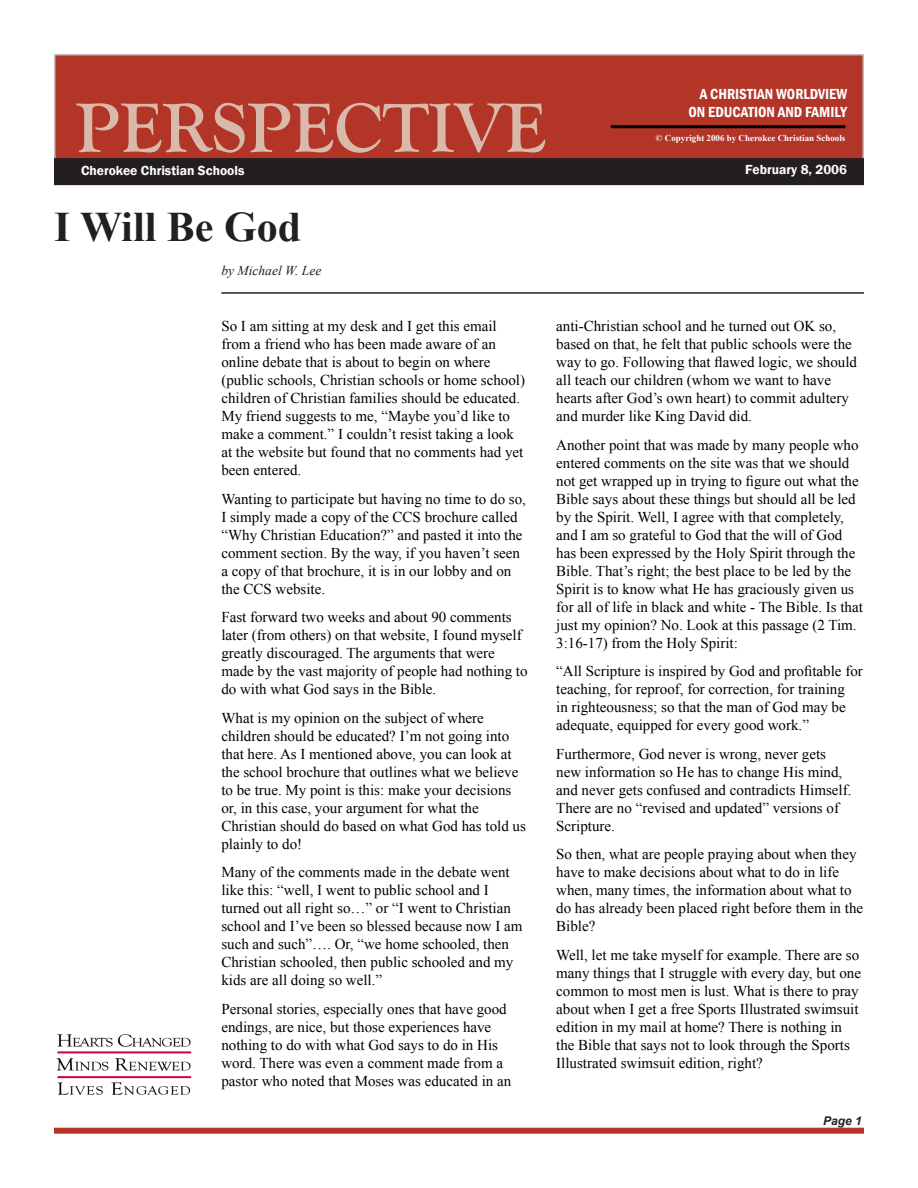
<style>
.page{position:relative;width:918px;height:1188px;background:#fff}
.page>*{position:absolute;margin:0;border:0;box-sizing:border-box;transform-origin:0 0}
.Masthead{font:700 72px "Goudy Old Style T";color:#d9b9a9}
.Headline{font:700 42px "Times New Roman";color:#231f20}
.t1{font:15px/18px "Times New Roman";color:#000}
.t2{font:600 condensed 15px "Franklin Gothic";color:#fff}
.Volume_info{font:600 13.5px "Franklin Gothic";color:#fff}
.t3{font:italic 13.5px "Times New Roman";color:#231f20}
.Vol__Info_Reverse{font:italic 700 12px "Arial";color:#231f20}
.t4{font:700 9px "Times New Roman";color:#fff}
</style>
<div class="page">
<hr style="left:221px;top:292px;width:643px;height:2px;background:#231f20">
<div style="left:54px;top:1128px;width:810px;height:6px;background:#b23528"></div>
<div style="left:55px;top:55px;width:808px;height:129px;background:#b23528"></div>
<div style="left:54px;top:54px;width:810px;height:131px;border:2px solid #bcbdc0"></div>
<div style="left:55px;top:159px;width:808px;height:25px;background:#231f20"></div>
<div style="left:54px;top:158px;width:810px;height:27px;border:2px solid #231f20"></div>
<hr style="left:611px;top:125px;width:234px;height:3px;background:#000">
<img style="left:56px;top:1034px;width:136px;height:61px">
<p class="Masthead" style="left:76px;top:88px;width:472px">PERSPECTIVE</p>
<p class="t2" style="left:700px;top:84px;width:149px">A CHRISTIAN WORLDVIEW</p>
<p class="t2" style="left:689px;top:102px;width:160px">ON EDUCATION AND FAMILY</p>
<p class="t4" style="left:656px;top:132px;width:191px">© Copyright 2006 by Cherokee Christian Schools</p>
<p class="Volume_info" style="left:81px;top:162px;width:165px">Cherokee Christian Schools</p>
<p class="Volume_info" style="left:745px;top:161px;width:103px">February 8, 2006</p>
<p class="Headline" style="left:54px;top:197px;width:249px">I Will Be God</p>
<p class="t3" style="left:221px;top:261px;width:101px">by Michael W. Lee</p>
<p class="t1" style="left:221px;top:317px;width:305px">So I am sitting at my desk and I get this email from a friend who has been made aware of an online debate that is about to begin on where (public schools, Christian schools or home school) children of Christian families should be educated.<br>My friend suggests to me, “Maybe you’d like to make a comment.” I couldn’t resist taking a look at the website but found that no comments had yet been entered.</p>
<p class="t1" style="left:221px;top:489px;width:306px">Wanting to participate but having no time to do so, I simply made a copy of the CCS brochure called “Why Christian Education?” and pasted it into the comment section. By the way, if you haven’t seen a copy of that brochure, it is in our lobby and on the CCS website.</p>
<p class="t1" style="left:221px;top:608px;width:308px">Fast forward two weeks and about 90 comments later (from others) on that website, I found myself greatly discouraged. The arguments that were made by the vast majority of people had nothing to do with what God says in the Bible.</p>
<p class="t1" style="left:221px;top:708px;width:306px">What is my opinion on the subject of where children should be educated? I’m not going into that here. As I mentioned above, you can look at the school brochure that outlines what we believe to be true. My point is this: make your decisions or, in this case, your argument for what the Christian should do based on what God has told us plainly to do!</p>
<p class="t1" style="left:221px;top:863px;width:303px">Many of the comments made in the debate went like this: “well, I went to public school and I turned out all right so…” or “I went to Christian school and I’ve been so blessed because now I am such and such”…. Or, “we home schooled, then Christian schooled, then public schooled and my kids are all doing so well.”</p>
<p class="t1" style="left:221px;top:999px;width:291px">Personal stories, especially ones that have good endings, are nice, but those experiences have nothing to do with what God says to do in His word. There was even a comment made from a pastor who noted that Moses was educated in an</p>
<p class="t1" style="left:556px;top:317px;width:302px">anti-Christian school and he turned out OK so, based on that, he felt that public schools were the way to go. Following that flawed logic, we should all teach our children (whom we want to have hearts after God’s own heart) to commit adultery and murder like King David did.</p>
<p class="t1" style="left:556px;top:435px;width:308px">Another point that was made by many people who entered comments on the site was that we should not get wrapped up in trying to figure out what the Bible says about these things but should all be led by the Spirit. Well, I agree with that completely, and I am so grateful to God that the will of God has been expressed by the Holy Spirit through the Bible. That’s right; the best place to be led by the Spirit is to know what He has graciously given us for all of life in black and white - The Bible. Is that just my opinion? No. Look at this passage (2 Tim.<br>3:16-17) from the Holy Spirit:</p>
<p class="t1" style="left:556px;top:662px;width:308px">“All Scripture is inspired by God and profitable for teaching, for reproof, for correction, for training<br>in righteousness; so that the man of God may be adequate, equipped for every good work.”</p>
<p class="t1" style="left:556px;top:744px;width:297px">Furthermore, God never is wrong, never gets new information so He has to change His mind, and never gets confused and contradicts Himself.<br>There are no “revised and updated” versions of Scripture.</p>
<p class="t1" style="left:556px;top:845px;width:309px">So then, what are people praying about when they have to make decisions about what to do in life when, many times, the information about what to do has already been placed right before them in the Bible?</p>
<p class="t1" style="left:556px;top:945px;width:306px">Well, let me take myself for example. There are so many things that I struggle with every day, but one common to most men is lust. What is there to pray about when I get a free Sports Illustrated swimsuit edition in my mail at home? There is nothing in the Bible that says not to look through the Sports Illustrated swimsuit edition, right?</p>
<p class="Vol__Info_Reverse" style="left:823px;top:1113px;width:40px">Page 1</p>
</div>
